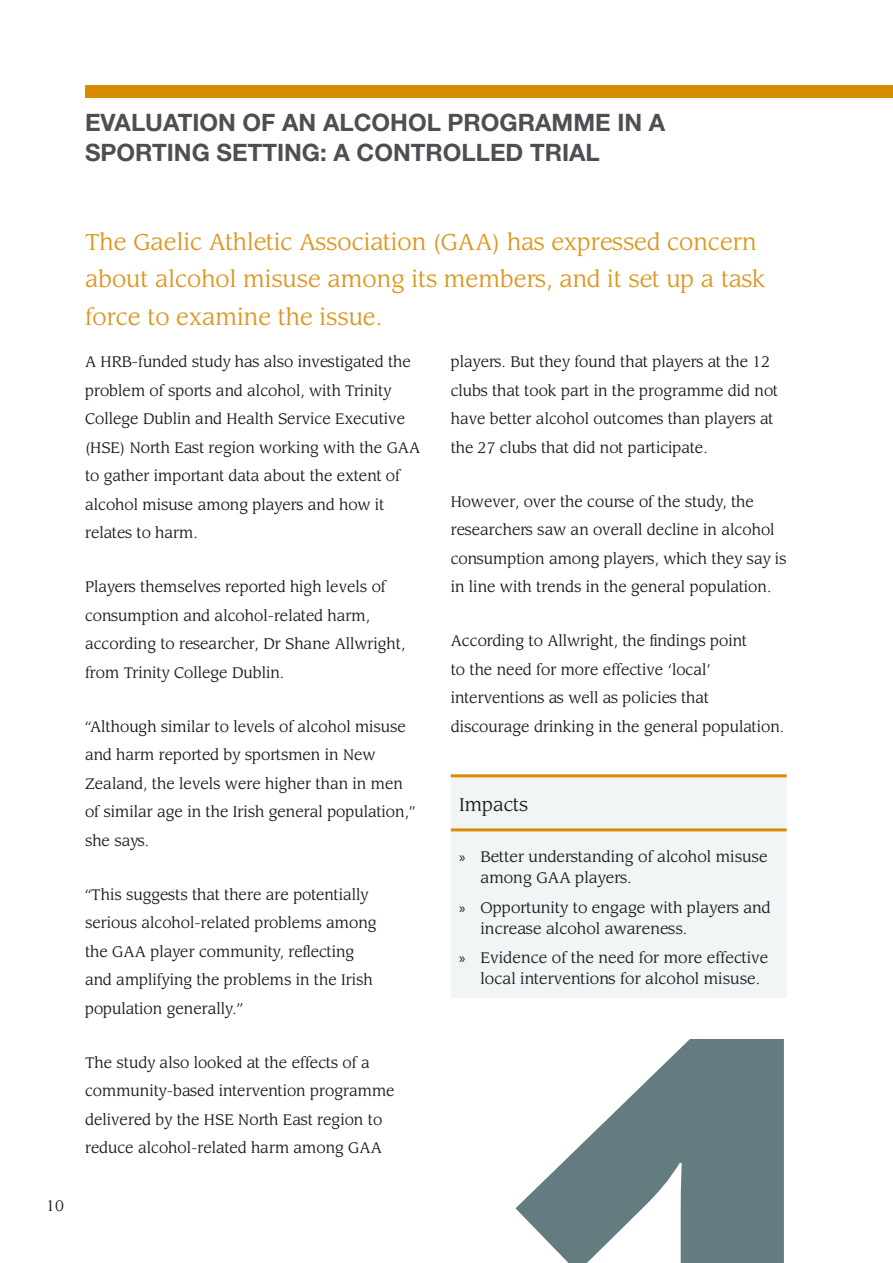
<style>
.page{position:relative;width:893px;height:1263px;background:#fff}
.page>*{position:absolute;margin:0;border:0;box-sizing:border-box;transform-origin:0 0}
.t1{font:700 24px/30px "Helvetica Neue LT Pro";color:#504e53}
.t2{font:22.5px/37.5px "Leawood Std";color:#dc9720}
.t3{font:18px "Leawood Std";color:#1b1c20}
.t4{font:15px/28.5px "Leawood Std";color:#1b1c20}
.s1{font-family:"Myriad Pro"}
</style>
<div class="page">
<svg style="left:515px;top:1039px;width:269px;height:224px;fill:#637c7f"></svg>
<div style="left:85px;top:85px;width:808px;height:13px;background:#d88c00"></div>
<div style="left:451px;top:774px;width:336px;height:223px;background:#f1f5f5"></div>
<hr style="left:451px;top:774px;width:336px;height:3px;background:#d88c00">
<hr style="left:451px;top:828px;width:336px;height:3px;background:#d88c00">
<h1 class="t1" style="left:85px;top:107px;width:582px">EVALUATION OF AN ALCOHOL PROGRAMME IN A<br>SPORTING SETTING: A CONTROLLED TRIAL</h1>
<p class="t4" style="left:46px;top:1192px;width:19px">10</p>
<h2 class="t2" style="left:85px;top:223px;width:682px">The Gaelic Athletic Association (GAA) has expressed concern about alcohol misuse among its members, and it set up a task force to examine the issue.</h2>
<p class="t4" style="left:85px;top:348px;width:337px">A HRB-funded study has also investigated the problem of sports and alcohol, with Trinity College Dublin and Health Service Executive (HSE) North East region working with the GAA to gather important data about the extent of alcohol misuse among players and how it relates to harm.</p>
<p class="t4" style="left:451px;top:348px;width:329px">players. But they found that players at the 12 clubs that took part in the programme did not have better alcohol outcomes than players at the 27 clubs that did not participate.</p>
<p class="t4" style="left:451px;top:487px;width:337px">However, over the course of the study, the researchers saw an overall decline in alcohol consumption among players, which they say is in line with trends in the general population.</p>
<p class="t4" style="left:451px;top:627px;width:335px">According to Allwright, the findings point<br>to the need for more effective ‘local’ interventions as well as policies that discourage drinking in the general population.</p>
<p class="t4" style="left:85px;top:573px;width:322px">Players themselves reported high levels of consumption and alcohol-related harm, according to researcher, Dr Shane Allwright, from Trinity College Dublin.</p>
<p class="t4" style="left:85px;top:712px;width:332px">“Although similar to levels of alcohol misuse and harm reported by sportsmen in New Zealand, the levels were higher than in men of similar age in the Irish general population,” she says.</p>
<p class="t4" style="left:85px;top:880px;width:293px">“This suggests that there are potentially serious alcohol-related problems among the GAA player community, reflecting and amplifying the problems in the Irish population generally.”</p>
<p class="t4" style="left:85px;top:1048px;width:311px">The study also looked at the effects of a community-based intervention programme delivered by the HSE North East region to reduce alcohol-related harm among GAA</p>
<p class="t3" style="left:459px;top:794px;width:71px">Impacts</p>
<p class="t4" style="left:480px;top:847px;width:289px;line-height:21px;text-indent:-21px"><span class="s1">»</span> Better understanding of alcohol misuse among GAA players.</p>
<p class="t4" style="left:480px;top:897px;width:292px;line-height:21px;text-indent:-21px"><span class="s1">»</span> Opportunity to engage with players and increase alcohol awareness.</p>
<p class="t4" style="left:480px;top:948px;width:289px;line-height:21px;text-indent:-21px"><span class="s1">»</span> Evidence of the need for more effective local interventions for alcohol misuse.</p>
</div>
